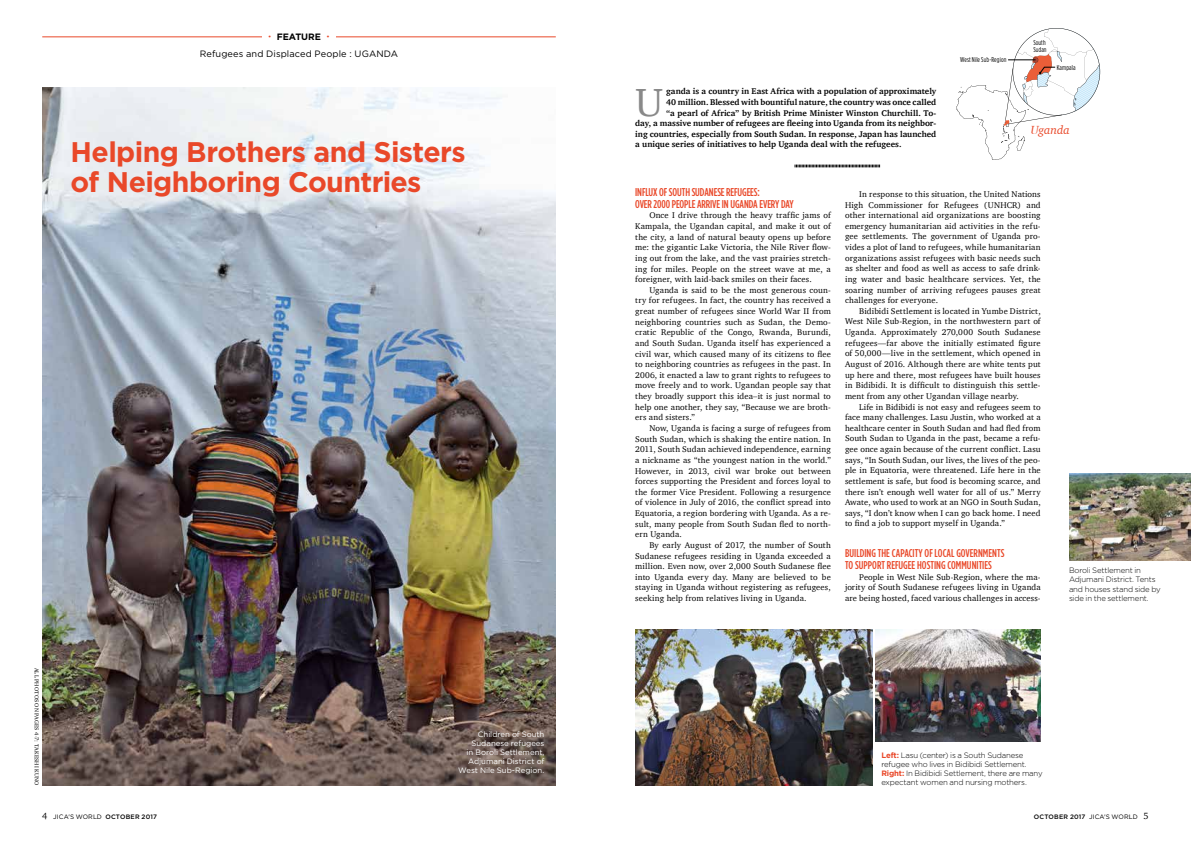
<style>
.page{position:relative;width:1191px;height:842px;background:#fff}
.page>*{position:absolute;margin:0;border:0;box-sizing:border-box;transform-origin:0 0}
.t1{font:40.2px "Charter";color:#898989}
.t2{font:700 28.3px/30.5px "Gotham";letter-spacing:-.02em;color:#e94829}
.t3{font:italic 12px "Charter";letter-spacing:-.005em;color:#e94829}
.t4{font:500 11.3px/12px "Gotham Condensed";letter-spacing:-.005em;color:#e94829}
.t5{font:9.2px "Gotham";letter-spacing:.01em;color:#000}
.t6{font:700 9.2px "Gotham";color:#000}
.t7{font:8.5px/10.6px "Charter";letter-spacing:.015em;color:#000;text-align:justify}
.t8{font:700 8.5px "Charter";letter-spacing:.005em;color:#000}
.t9{font:300 7.8px/9.2px "Gotham";letter-spacing:-.025em;color:#000}
.t10{font:7.8px/9.2px "Gotham";letter-spacing:-.005em;color:#fff;text-align:right}
.t11{font:7.1px/7.1px "Gotham Condensed";letter-spacing:.015em;color:#000}
.t12{font:6.4px "Gotham";letter-spacing:.015em;color:#000}
.t13{font:500 6.4px "Gotham";letter-spacing:.03em;color:#000}
.t14{font:5.7px "Charter";letter-spacing:.02em;color:#000}
.s1{font-family:"Koz Min Pro";font-weight:400;color:#e94829}
.s2{font-weight:700;color:#e94829}
.s3{font-family:"Charter";font-size:9.2px}
.s4{font-weight:500}
.s5{font-weight:400}
.s6{font-family:"Charter";font-weight:400;font-size:9.2px}
</style>
<div class="page">
<img style="left:43px;top:88px;width:513px;height:697px">
<img style="left:635px;top:629px;width:237px;height:156px">
<img style="left:875px;top:629px;width:165px;height:113px">
<img style="left:1069px;top:474px;width:122px;height:87px">
<svg style="left:794px;top:165px;width:86px;height:2px"></svg>
<hr style="left:42px;top:37px;width:514px;height:1px;background:#e94829">
<div style="left:262px;top:32px;width:74px;height:8px;background:#fff"></div>
<svg style="left:956px;top:28px;width:145px;height:132px"></svg>
<p class="t6" style="left:265px;top:32px;width:69px"><span class="s1">・</span> FEATURE <span class="s1">・</span></p>
<p class="t5" style="left:200px;top:49px;width:200px">Refugees and Displaced People : UGANDA</p>
<h2 class="t2" style="left:71px;top:136px;width:396px">Helping Brothers and Sisters of Neighboring Countries</h2>
<p class="t14" style="left:42px;top:667px;width:119px;rotate:90deg">ALL PHOTOS ON PAGES 4-7: TAKESHI KUNO</p>
<p class="t10" style="left:458px;top:729px;width:88px">Children of South<br>Sudanese refugees<br>in Boroli Settlement,<br>Adjumani District of<br>West Nile Sub-Region.</p>
<h1 class="t1" style="left:635px;top:67px;width:29px">U</h1>
<p class="t8" style="left:666px;top:84px;width:272px">ganda is a country in East Africa with a population of approximately</p>
<p class="t8" style="left:666px;top:95px;width:272px">40 million. Blessed with bountiful nature, the country was once called</p>
<p class="t8" style="left:666px;top:105px;width:272px">“a pearl of Africa” by British Prime Minister Winston Churchill. To-</p>
<p class="t8" style="left:635px;top:116px;width:303px">day, a massive number of refugees are fleeing into Uganda from its neighbor-</p>
<p class="t8" style="left:635px;top:127px;width:303px">ing countries, especially from South Sudan. In response, Japan has launched</p>
<p class="t8" style="left:635px;top:137px;width:268px">a unique series of initiatives to help Uganda deal with the refugees.</p>
<p class="t11" style="left:960px;top:56px;width:48px">West Nile Sub-Region</p>
<p class="t11" style="left:1033px;top:39px;width:15px">South<br>Sudan</p>
<p class="t11" style="left:1056px;top:64px;width:20px">Kampala</p>
<h3 class="t3" style="left:1030px;top:120px;width:40px">Uganda</h3>
<h3 class="t4" style="left:635px;top:185px;width:160px">INFLUX OF SOUTH SUDANESE REFUGEES:<br>OVER 2000 PEOPLE ARRIVE IN UGANDA EVERY DAY</h3>
<p class="t7" style="left:635px;top:210px;width:197px;text-indent:14px">Once I drive through the heavy traffic jams of Kampala, the Ugandan capital, and make it out of the city, a land of natural beauty opens up before me: the gigantic Lake Victoria, the Nile River flow&shy;ing out from the lake, and the vast prairies stretch&shy;ing for miles. People on the street wave at me, a foreigner, with laid-back smiles on their faces.</p>
<p class="t7" style="left:635px;top:284px;width:197px;text-indent:14px">Uganda is said to be the most generous coun&shy;try for refugees. In fact, the country has received a great number of refugees since World War II from neighboring countries such as Sudan, the Demo&shy;cratic Republic of the Congo, Rwanda, Burundi, and South Sudan. Uganda itself has experienced a civil war, which caused many of its citizens to flee to neighboring countries as refugees in the past. In 2006, it enacted a law to grant rights to refugees to move freely and to work. Ugandan people say that they broadly support this idea–it is just normal to help one another, they say, “Because we are broth&shy;ers and sisters.”</p>
<p class="t7" style="left:635px;top:423px;width:197px;text-indent:14px">Now, Uganda is facing a surge of refugees from South Sudan, which is shaking the entire nation. In 2011, South Sudan achieved independence, earning a nickname as “the youngest nation in the world.” However, in 2013, civil war broke out between forces supporting the President and forces loyal to the former Vice President. Following a resurgence of violence in July of 2016, the conflict spread into Equatoria, a region bordering with Uganda. As a re&shy;sult, many people from South Sudan fled to north&shy;ern Uganda.</p>
<p class="t7" style="left:635px;top:540px;width:197px;text-indent:14px">By early August of 2017, the number of South Sudanese refugees residing in Uganda exceeded a million. Even now, over 2,000 South Sudanese flee into Uganda every day. Many are believed to be staying in Uganda without registering as refugees, seeking help from relatives living in Uganda.</p>
<p class="t7" style="left:845px;top:189px;width:197px;text-indent:14px">In response to this situation, the United Nations High Commissioner for Refugees (UNHCR) and other international aid organizations are boosting emergency humanitarian aid activities in the refu&shy;gee settlements. The government of Uganda pro&shy;vides a plot of land to refugees, while humanitarian organizations assist refugees with basic needs such as shelter and food as well as access to safe drink&shy;ing water and basic healthcare services. Yet, the soaring number of arriving refugees pauses great challenges for everyone.</p>
<p class="t7" style="left:845px;top:305px;width:197px;text-indent:14px">Bidibidi Settlement is located in Yumbe District, West Nile Sub-Region, in the northwestern part of Uganda. Approximately 270,000 South Sudanese refugees—far above the initially estimated figure of 50,000—live in the settlement, which opened in August of 2016. Although there are white tents put up here and there, most refugees have built houses in Bidibidi. It is difficult to distinguish this settle&shy;ment from any other Ugandan village nearby.</p>
<p class="t7" style="left:845px;top:401px;width:197px;text-indent:14px">Life in Bidibidi is not easy and refugees seem to face many challenges. Lasu Justin, who worked at a healthcare center in South Sudan and had fled from South Sudan to Uganda in the past, became a refu&shy;gee once again because of the current conflict. Lasu says, “In South Sudan, our lives, the lives of the peo&shy;ple in Equatoria, were threatened. Life here in the settlement is safe, but food is becoming scarce, and there isn’t enough well water for all of us.” Merry Awate, who used to work at an NGO in South Sudan, says, “I don’t know when I can go back home. I need to find a job to support myself in Uganda.”</p>
<h3 class="t4" style="left:845px;top:547px;width:161px">BUILDING THE CAPACITY OF LOCAL GOVERNMENTS<br>TO SUPPORT REFUGEE HOSTING COMMUNITIES</h3>
<p class="t7" style="left:845px;top:571px;width:197px;text-indent:14px">People in West Nile Sub-Region, where the ma&shy;jority of South Sudanese refugees living in Uganda are being hosted, faced various challenges in access-</p>
<p class="t9" style="left:1069px;top:566px;width:93px">Boroli Settlement in<br>Adjumani District. Tents and houses stand side by side in the settlement.</p>
<p class="t9" style="left:881px;top:750px;width:163px"><span class="s2">Left:</span> Lasu (center) is a South Sudanese refugee who lives in Bidibidi Settlement.<br><span class="s2">Right:</span> In Bidibidi Settlement, there are many expectant women and nursing mothers.</p>
<p class="t12" style="left:42px;top:813px;width:116px"><span class="s3">4</span> JICA'S WORLD <span class="s4">OCTOBER 2017</span></p>
<p class="t13" style="left:1033px;top:813px;width:116px">OCTOBER 2017 <span class="s5">JICA'S WORLD</span> <span class="s6">5</span></p>
</div>
